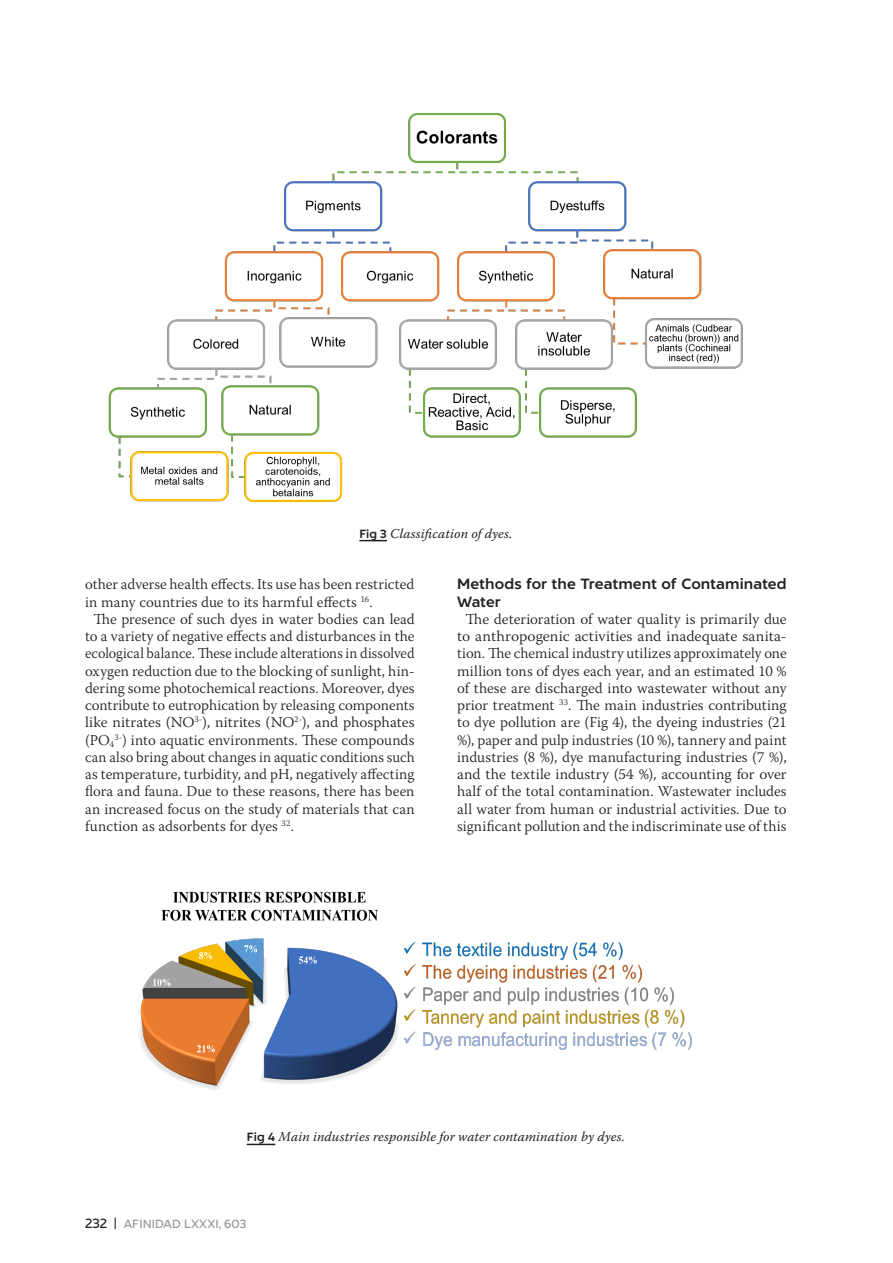
<style>
.page{position:relative;width:893px;height:1263px;background:#fff}
.page>*{position:absolute;margin:0;border:0;box-sizing:border-box;transform-origin:0 0}
.t1{font:300 15px/17.2px "Warnock Pro";letter-spacing:.005em;color:#231f20;text-align:center}
.t2{font:300 15px "Warnock Pro";letter-spacing:.005em;color:#231f20;scale:.95 1}
.t3{font:700 15px/17.2px "Liszt FY";letter-spacing:.005em;color:#231f20}
.t4{font:italic 13.5px "Warnock Pro";letter-spacing:.01em;color:#231f20}
.t5{font:12px "Liszt FY";letter-spacing:.01em;color:#939598}
.s1{font-family:"Liszt FY";font-weight:700;font-style:normal;font-size:12px}
.s2{font-size:13.5px;color:#231f20}
</style>
<div class="page">
<svg style="left:359px;top:540px;width:28px;height:1px"></svg>
<img style="left:108px;top:113px;width:635px;height:389px">
<svg style="left:247px;top:1144px;width:28px;height:1px"></svg>
<img style="left:139px;top:891px;width:553px;height:199px">
<p class="t4" style="left:359px;top:525px;width:154px"><span class="s1">F ig 3</span> Classification of dyes.</p>
<p class="t1" style="left:85px;top:575px;width:331px">other adverse health effects. Its use has been restricted</p>
<p class="t1" style="left:85px;top:593px;width:289px">in many countries due to its harmful effects <sup>16</sup>.</p>
<p class="t1" style="left:94px;top:610px;width:323px">The presence of such dyes in water bodies can lead</p>
<p class="t1" style="left:85px;top:627px;width:331px">to a variety of negative effects and disturbances in the</p>
<p class="t2" style="left:85px;top:644px;width:348px">ecological balance. These include alterations in dissolved</p>
<p class="t1" style="left:85px;top:662px;width:331px">oxygen reduction due to the blocking of sunlight, hin-</p>
<p class="t1" style="left:85px;top:679px;width:331px">dering some photochemical reactions. Moreover, dyes</p>
<p class="t1" style="left:85px;top:696px;width:331px">contribute to eutrophication by releasing components</p>
<p class="t1" style="left:85px;top:713px;width:331px">like nitrates (NO<sup>3-</sup>), nitrites (NO<sup>2-</sup>), and phosphates</p>
<p class="t1" style="left:85px;top:731px;width:331px">(PO<sub>4</sub><sup>3-</sup>) into aquatic environments. These compounds</p>
<p class="t1" style="left:85px;top:748px;width:331px">can also bring about changes in aquatic conditions such</p>
<p class="t1" style="left:85px;top:765px;width:331px">as temperature, turbidity, and pH, negatively affecting</p>
<p class="t1" style="left:85px;top:782px;width:331px">flora and fauna. Due to these reasons, there has been</p>
<p class="t1" style="left:85px;top:800px;width:331px">an increased focus on the study of materials that can</p>
<p class="t1" style="left:85px;top:817px;width:210px">function as adsorbents for dyes <sup>32</sup>.</p>
<p class="t3" style="left:457px;top:576px;width:331px">Methods for the Treatment of Contaminated<br>Water</p>
<p class="t1" style="left:457px;top:610px;width:331px">The deterioration of water quality is primarily due to anthropogenic activities and inadequate sanita&shy;tion. The chemical industry utilizes approximately one million tons of dyes each year, and an estimated 10 % of these are discharged into wastewater without any prior treatment <sup>33</sup>. The main industries contributing to dye pollution are (Fig 4), the dyeing industries (21 %), paper and pulp industries (10 %), tannery and paint industries (8 %), dye manufacturing industries (7 %), and the textile industry (54 %), accounting for over half of the total contamination. Wastewater includes all water from human or industrial activities. Due to significant pollution and the indiscriminate use of this</p>
<p class="t4" style="left:247px;top:1129px;width:380px"><span class="s1">Fig 4</span> Main industries responsible for water contamination by dyes.</p>
<p class="t5" style="left:85px;top:1216px;width:163px"><span class="s2">232 |</span> AFINIDAD LXXXI, 603</p>
</div>
